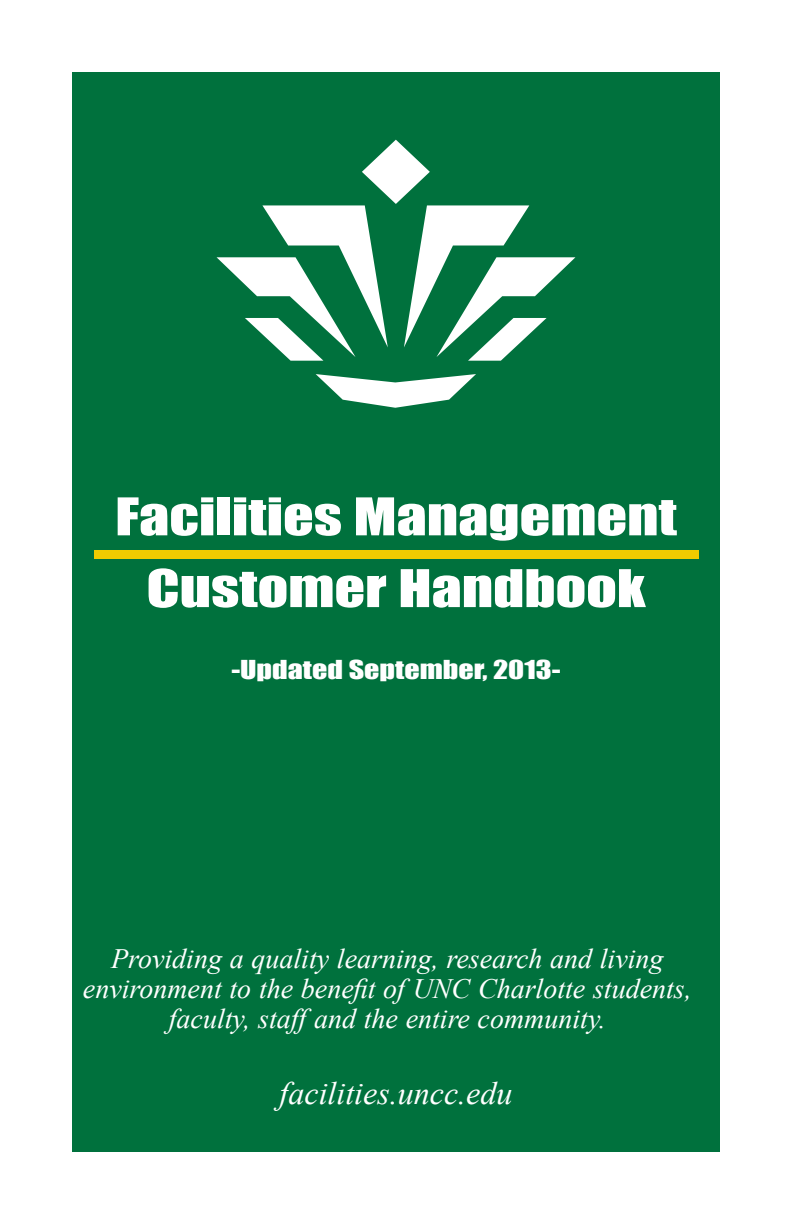
<style>
.page{position:relative;width:792px;height:1224px;background:#fff}
.page>*{position:absolute;margin:0;border:0;box-sizing:border-box;transform-origin:0 0}
.t1{font:48px/71.8px "Impact";color:#fff;text-align:center;scale:1.25 1}
.t2{font:italic 32px "Times New Roman";color:#fff}
.t3{font:italic 28px/30px "Times New Roman";color:#fff;text-align:center}
.t4{font:24px "Impact";color:#fff;scale:1.25 1}
</style>
<div class="page">
<div style="left:72px;top:72px;width:648px;height:1080px;background:#00713d"></div>
<svg style="left:316px;top:374px;width:160px;height:34px"></svg>
<svg style="left:217px;top:140px;width:358px;height:221px"></svg>
<div style="left:94px;top:550px;width:604px;height:9px;background:#f0cb00"></div>
<h1 class="t1" style="left:115px;top:479px;width:451px">Facilities Management<br>Customer Handbook</h1>
<p class="t4" style="left:231px;top:651px;width:265px">-Updated September, 2013-</p>
<p class="t3" style="left:83px;top:943px;width:610px">Providing a quality learning, research and living environment to the benefit of UNC Charlotte students, faculty, staff and the entire community.</p>
<p class="t2" style="left:280px;top:1071px;width:234px">facilities.uncc.edu</p>
</div>
